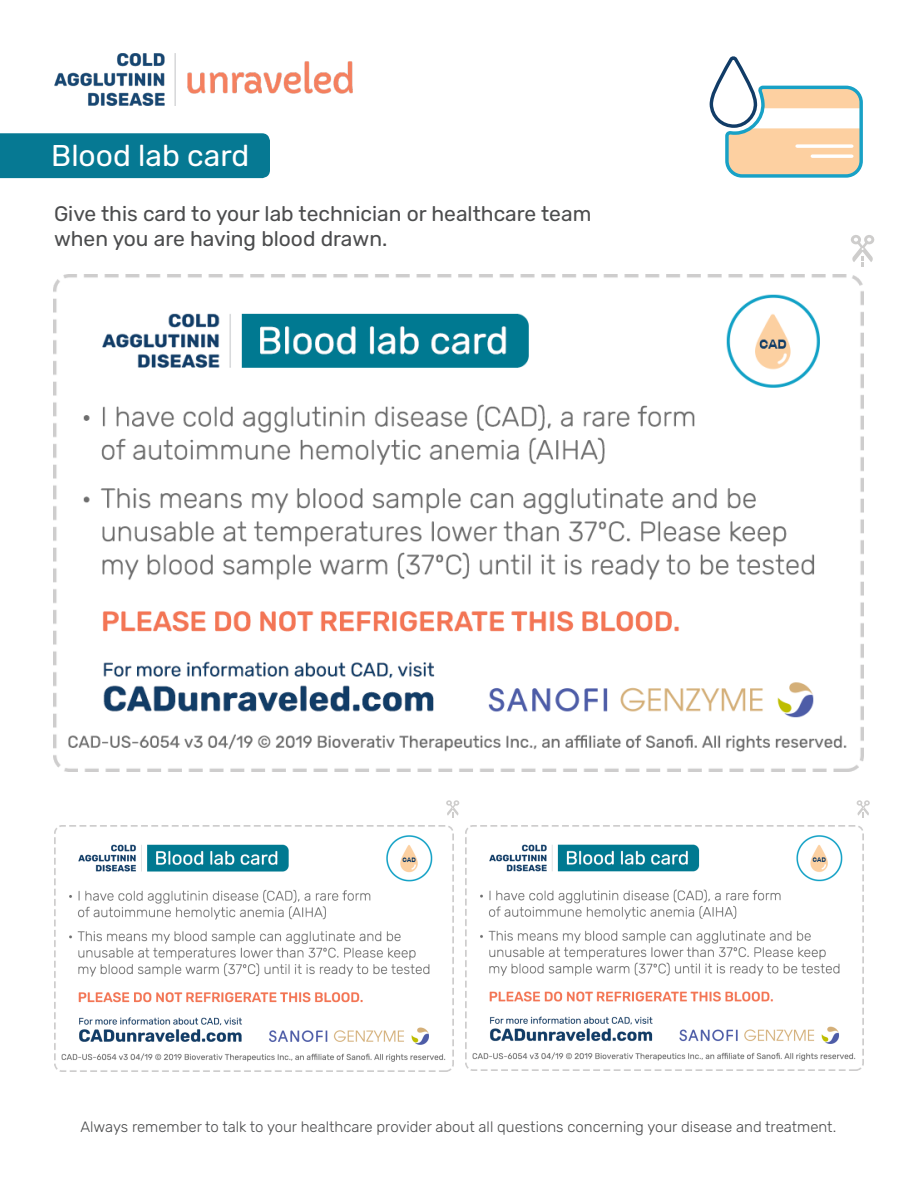
<style>
.page{position:relative;width:918px;height:1188px;background:#fff}
.page>*{position:absolute;margin:0;border:0;box-sizing:border-box;transform-origin:0 0}
.t1{font:30px "Rubik";color:#fff}
.t2{font:21px "Rubik";color:#4b4c4d}
.t3{font:300 15px "Rubik";color:#4b4c4d}
</style>
<div class="page">
<img style="left:53px;top:275px;width:811px;height:497px">
<img style="left:465px;top:826px;width:398px;height:245px">
<img style="left:54px;top:826px;width:399px;height:245px">
<img style="left:54px;top:54px;width:298px;height:51px">
<div style="left:0;top:133px;width:270px;height:45px;background:#067993"></div>
<svg style="left:709px;top:56px;width:154px;height:122px"></svg>
<svg style="left:797px;top:144px;width:55px;height:4px"></svg>
<svg style="left:812px;top:154px;width:40px;height:4px"></svg>
<svg style="left:851px;top:235px;width:24px;height:32px"></svg>
<svg style="left:856px;top:800px;width:14px;height:18px"></svg>
<svg style="left:446px;top:800px;width:14px;height:18px"></svg>
<p class="t1" style="left:51px;top:139px;width:200px">Blood lab card</p>
<p class="t2" style="left:54px;top:202px;width:539px">Give this card to your lab technician or healthcare team</p>
<p class="t2" style="left:54px;top:227px;width:335px">when you are having blood drawn.</p>
<p class="t3" style="left:80px;top:1118px;width:757px">Always remember to talk to your healthcare provider about all questions concerning your disease and treatment.</p>
</div>
